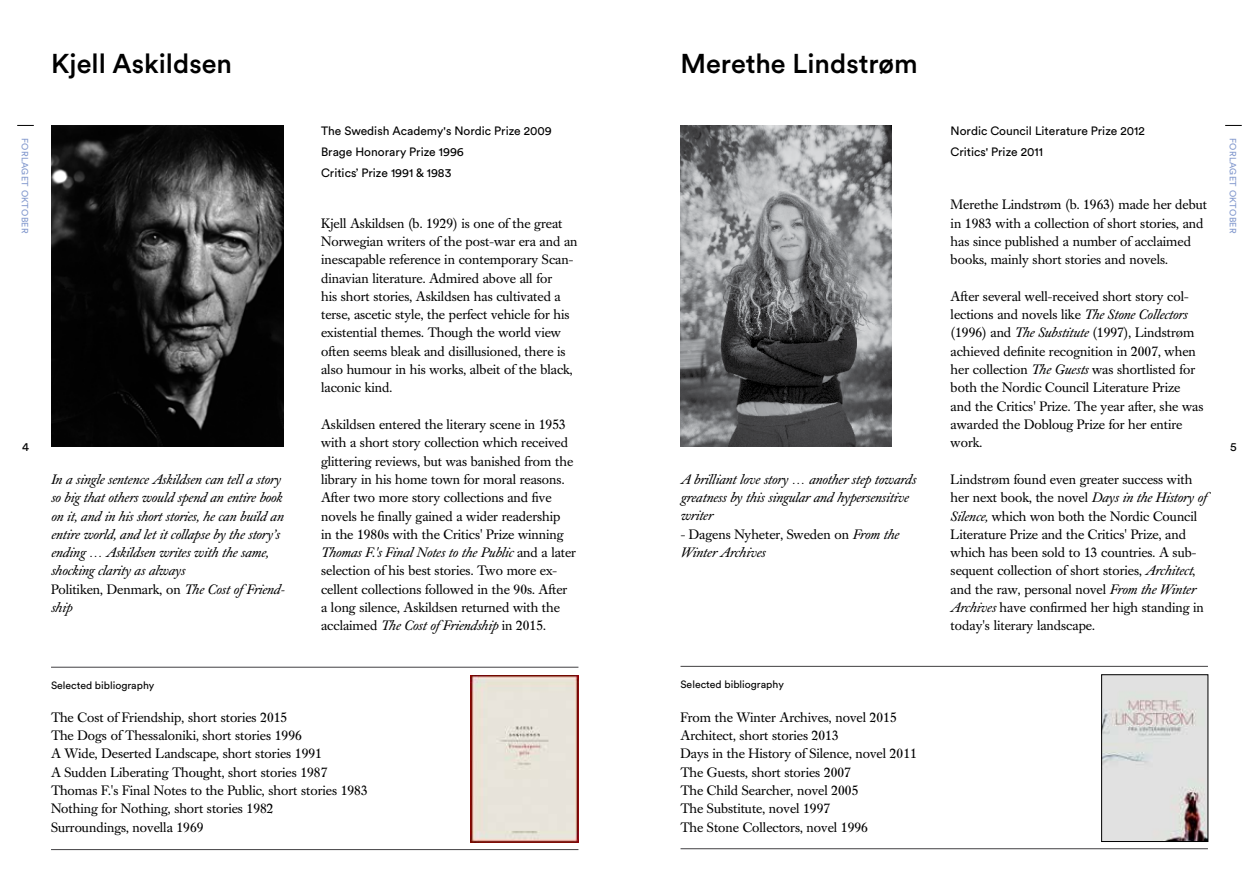
<style>
.page{position:relative;width:1259px;height:893px;background:#fff}
.page>*{position:absolute;margin:0;border:0;box-sizing:border-box;transform-origin:0 0}
.t1{font:500 27px "Circular Std";color:#000}
.t2{font:13.5px/18.3px "Caslon Book BE";color:#000}
.t3{font:italic 13.5px/18.3px "Caslon Book BE";color:#000}
.t4{font:12px/21px "Circular Std";color:#000}
.t5{font:10.5px "Circular Std";color:#000}
.t6{font:9px "Circular Std";letter-spacing:.04em;color:#8298cd}
.s1{font-style:italic}
.s2{font-style:normal}
</style>
<div class="page">
<svg style="left:17px;top:125px;width:17px;height:1px"></svg>
<svg style="left:1225px;top:125px;width:16px;height:1px"></svg>
<img style="left:51px;top:125px;width:232px;height:321px">
<hr style="left:51px;top:849px;width:527px;height:1px;background:#414042">
<hr style="left:680px;top:848px;width:528px;height:1px;background:#414042">
<hr style="left:51px;top:667px;width:527px;height:1px;background:#414042">
<hr style="left:680px;top:666px;width:528px;height:1px;background:#414042">
<img style="left:680px;top:125px;width:211px;height:322px">
<img style="left:471px;top:676px;width:107px;height:166px">
<img style="left:1103px;top:676px;width:103px;height:164px">
<div style="left:1101px;top:674px;width:107px;height:168px;border:1px solid #000"></div>
<h1 class="t1" style="left:51px;top:46px;width:182px">Kjell Askildsen</h1>
<h1 class="t1" style="left:680px;top:46px;width:239px">Merethe Lindstrøm</h1>
<p class="t4" style="left:321px;top:120px;width:232px">The Swedish Academy's Nordic Prize 2009</p>
<p class="t4" style="left:950px;top:120px;width:196px">Nordic Council Literature Prize 2012<br>Critics' Prize 2011</p>
<p class="t6" style="left:30px;top:138px;width:97px;rotate:90deg">FORLAGET OKTOBER</p>
<p class="t6" style="left:1238px;top:138px;width:97px;rotate:90deg">FORLAGET OKTOBER</p>
<p class="t4" style="left:321px;top:141px;width:144px">Brage Honorary Prize 1996<br>Critics’ Prize 1991 &amp; 1983</p>
<p class="t2" style="left:950px;top:196px;width:258px">Merethe Lindstrøm (b. 1963) made her debut in 1983 with a collection of short stories, and has since published a number of acclaimed books, mainly short stories and novels.</p>
<p class="t2" style="left:950px;top:287px;width:254px">After several well-received short story col&shy;lections and novels like <span class="s1">The Stone Collectors </span>(1996) and <span class="s1">The Substitute</span> (1997), Lindstrøm achieved definite recognition in 2007, when her collection <span class="s1">The Guests</span> was shortlisted for both the Nordic Council Literature Prize and the Critics' Prize. The year after, she was awarded the Dobloug Prize for her entire work.</p>
<p class="t2" style="left:950px;top:470px;width:265px">Lindstrøm found even greater success with<br>her next book, the novel <span class="s1">Days in the History of Silence,</span> which won both the Nordic Council Literature Prize and the Critics' Prize, and which has been sold to 13 countries. A sub&shy;sequent collection of short stories, <span class="s1">Architect</span>, and the raw, personal novel <span class="s1">From the Winter Archives</span> have confirmed her high standing in today's literary landscape.</p>
<p class="t2" style="left:321px;top:214px;width:258px">Kjell Askildsen (b. 1929) is one of the great Norwegian writers of the post-war era and an inescapable reference in contemporary Scan&shy;dinavian literature. Admired above all for<br>his short stories, Askildsen has cultivated a terse, ascetic style, the perfect vehicle for his existential themes. Though the world view often seems bleak and disillusioned, there is also humour in his works, albeit of the black, laconic kind.</p>
<p class="t2" style="left:321px;top:416px;width:256px">Askildsen entered the literary scene in 1953 with a short story collection which received glittering reviews, but was banished from the library in his home town for moral reasons.<br>After two more story collections and five novels he finally gained a wider readership<br>in the 1980s with the Critics' Prize winning <span class="s1">Thomas F.'s Final Notes to the Public</span> and a later selection of his best stories. Two more ex&shy;cellent collections followed in the 90s. After a long silence, Askildsen returned with the acclaimed <span class="s1">The Cost ofFriendship</span> in 2015.</p>
<p class="t4" style="left:22px;top:436px;width:8px">4</p>
<p class="t4" style="left:1230px;top:436px;width:8px">5</p>
<p class="t3" style="left:681px;top:470px;width:237px">A brilliant love story … another step towards greatness by this singular and hypersensitive writer</p>
<p class="t2" style="left:681px;top:525px;width:220px">- Dagens Nyheter, Sweden on <span class="s1">From the<br>Winter Archives</span></p>
<p class="t3" style="left:51px;top:470px;width:235px">In a single sentence Askildsen can tell a story so big that others would spend an entire book on it, and in his short stories, he can build an entire world, and let it collapse by the story’s ending … Askildsen writes with the same, shocking clarity as always<br><span class="s2">Politiken, Denmark, on</span> The Cost ofFriend&shy;ship</p>
<p class="t5" style="left:51px;top:679px;width:105px">Selected bibliography</p>
<p class="t5" style="left:680px;top:678px;width:105px">Selected bibliography</p>
<p class="t2" style="left:51px;top:708px;width:318px">The Cost of Friendship, short stories 2015<br>The Dogs of Thessaloniki, short stories 1996<br>A Wide, Deserted Landscape, short stories 1991<br>A Sudden Liberating Thought, short stories 1987<br>Thomas F.'s Final Notes to the Public, short stories 1983<br>Nothing for Nothing, short stories 1982<br>Surroundings, novella 1969</p>
<p class="t2" style="left:680px;top:708px;width:238px">From the Winter Archives, novel 2015<br>Architect, short stories 2013<br>Days in the History of Silence, novel 2011<br>The Guests, short stories 2007<br>The Child Searcher, novel 2005<br>The Substitute, novel 1997<br>The Stone Collectors, novel 1996</p>
</div>
